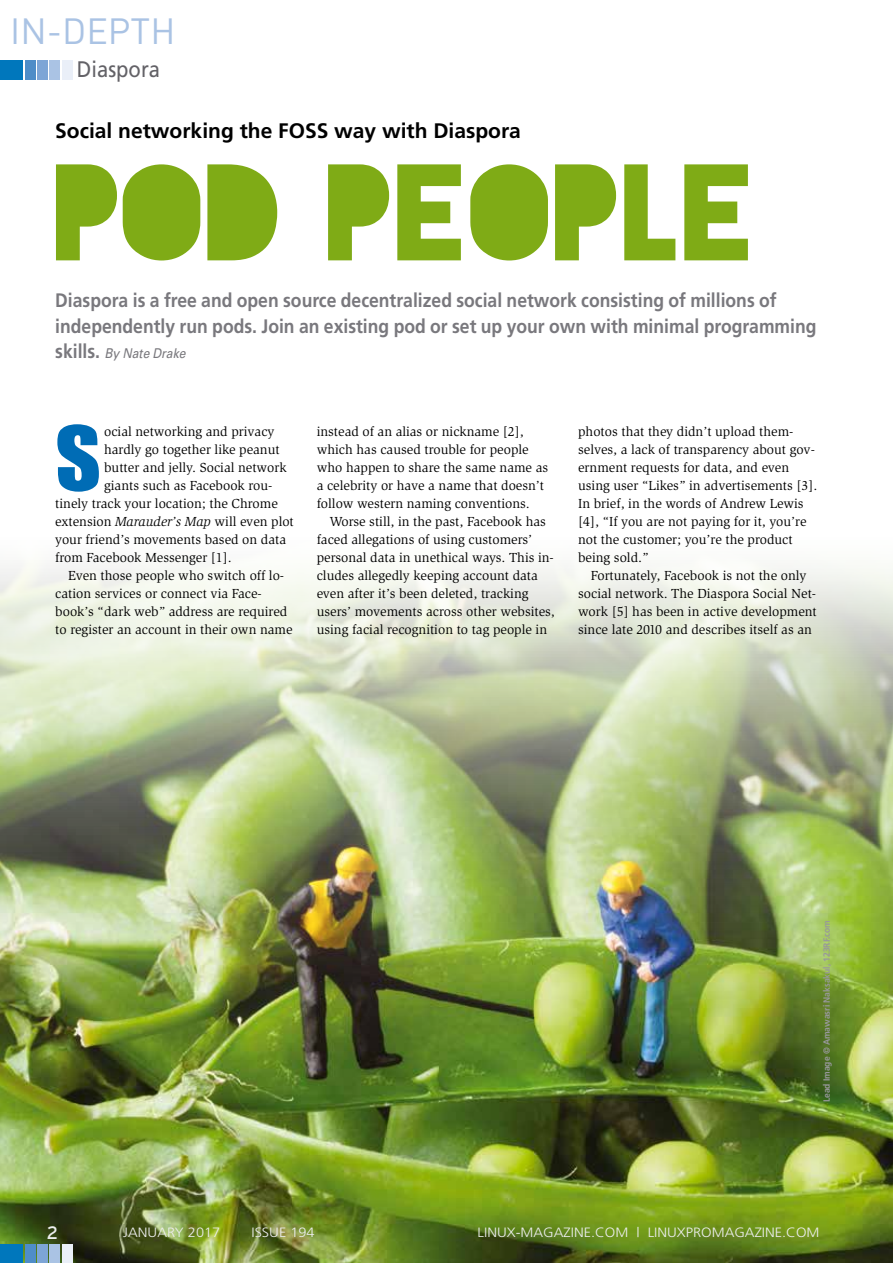
<style>
.page{position:relative;width:893px;height:1263px;background:#fff}
.page>*{position:absolute;margin:0;border:0;box-sizing:border-box;transform-origin:0 0}
.t1{font:129px "Blackout Midnight";color:#7fab16;scale:1.08 1}
.t2{font:81.75px "Impact";color:#006cb5;scale:1.08 1}
.t3{font:36px "DIN";color:#aac3e4}
.t4{font:22.5px "Frutiger";color:#636267;scale:.9 1}
.t5{font:700 21px "Frutiger";color:#000}
.t6{font:700 19.5px/25.5px "Frutiger";color:#79787d;scale:.9 1}
.t7{font:18px "Interstate";color:#edeeef}
.t8{font:13.5px/18px "Slimbach";color:#000}
.t9{font:300 13.5px "Frutiger";color:#edeeef;scale:1.08 1}
.t10{font:italic 13.5px "Univers";color:#79787d;scale:.9 1}
.t11{font:700 9px "Frutiger";color:#98989c;scale:.95 1}
.s1{font-family:"Frutiger";font-weight:700;font-style:normal;font-size:19.5px}
.s2{font-style:italic}
</style>
<div class="page">
<img style="left:0;top:565px;width:893px;height:698px">
<div style="left:0;top:1244px;width:23px;height:19px;background:#0077bc"></div>
<div style="left:38px;top:1244px;width:10px;height:19px;background:#7da5d6"></div>
<div style="left:63px;top:1244px;width:10px;height:19px;background:#eaeff8"></div>
<div style="left:25px;top:1244px;width:10px;height:19px;background:#4f8dc8"></div>
<div style="left:50px;top:1244px;width:10px;height:19px;background:#aac3e4"></div>
<div style="left:0;top:61px;width:23px;height:19px;background:#0077bc"></div>
<div style="left:38px;top:61px;width:10px;height:19px;background:#7da5d6"></div>
<div style="left:63px;top:61px;width:10px;height:19px;background:#eaeff8"></div>
<div style="left:25px;top:61px;width:10px;height:19px;background:#4f8dc8"></div>
<div style="left:50px;top:61px;width:10px;height:19px;background:#aac3e4"></div>
<h3 class="t3" style="left:10px;top:9px;width:167px">IN-DEPTH</h3>
<h3 class="t4" style="left:77px;top:56px;width:94px">Diaspora</h3>
<h3 class="t5" style="left:55px;top:118px;width:467px">Social networking the FOSS way with Diaspora</h3>
<h1 class="t1" style="left:56px;top:154px;width:651px">POD PEOPLE</h1>
<h3 class="t6" style="left:55px;top:288px;width:847px">Diaspora is a free and open source decentralized social network consisting of millions of independently run pods. Join an existing pod or set up your own with minimal programming</h3>
<p class="t10" style="left:55px;top:345px;width:146px"><span class="s1">skills.</span> By Nate Drake</p>
<h2 class="t2" style="left:55px;top:395px;width:44px">S</h2>
<p class="t8" style="left:104px;top:423px;width:172px">ocial networking and privacy</p>
<p class="t8" style="left:104px;top:441px;width:177px">hardly go together like peanut</p>
<p class="t8" style="left:104px;top:459px;width:184px">butter and jelly. Social network</p>
<p class="t8" style="left:104px;top:477px;width:170px">giants such as Facebook rou-</p>
<p class="t8" style="left:55px;top:495px;width:224px">tinely track your location; the Chrome</p>
<p class="t8" style="left:55px;top:513px;width:240px">extension <span class="s2">Marauder’s Map</span> will even plot</p>
<p class="t8" style="left:55px;top:531px;width:232px">your friend’s movements based on data</p>
<p class="t8" style="left:55px;top:549px;width:178px">from Facebook Messenger [1].</p>
<p class="t8" style="left:68px;top:567px;width:218px">Even those people who switch off lo-</p>
<p class="t8" style="left:55px;top:585px;width:208px">cation services or connect via Face-</p>
<p class="t8" style="left:55px;top:603px;width:234px">book’s “dark web” address are required</p>
<p class="t8" style="left:55px;top:621px;width:239px">to register an account in their own name</p>
<p class="t8" style="left:317px;top:423px;width:233px">instead of an alias or nickname [2], which has caused trouble for people who happen to share the same name as a celebrity or have a name that doesn’t follow western naming conventions.</p>
<p class="t8" style="left:317px;top:513px;width:240px;text-indent:13px">Worse still, in the past, Facebook has faced allegations of using customers’ personal data in unethical ways. This in&shy;cludes allegedly keeping account data even after it’s been deleted, tracking users’ movements across other websites, using facial recognition to tag people in</p>
<p class="t8" style="left:578px;top:423px;width:241px">photos that they didn’t upload them&shy;selves, a lack of transparency about gov&shy;ernment requests for data, and even using user “Likes” in advertisements [3].<br>In brief, in the words of Andrew Lewis [4], “If you are not paying for it, you’re not the customer; you’re the product being sold.”</p>
<p class="t8" style="left:578px;top:567px;width:240px;text-align:center">Fortunately, Facebook is not the only social network. The Diaspora Social Net&shy;work [5] has been in active development since late 2010 and describes itself as an</p>
<p class="t11" style="left:821px;top:1102px;width:193px;rotate:-90deg">Lead Image © Amawasri Naksakul, 123RF.com</p>
<h3 class="t7" style="left:47px;top:1222px;width:13px">2</h3>
<p class="t9" style="left:123px;top:1224px;width:91px">JANUARY 2017</p>
<p class="t9" style="left:251px;top:1224px;width:60px">ISSUE 194</p>
<p class="t9" style="left:478px;top:1224px;width:318px">LINUX-MAGAZINE.COM | LINUXPROMAGAZINE.COM</p>
</div>
